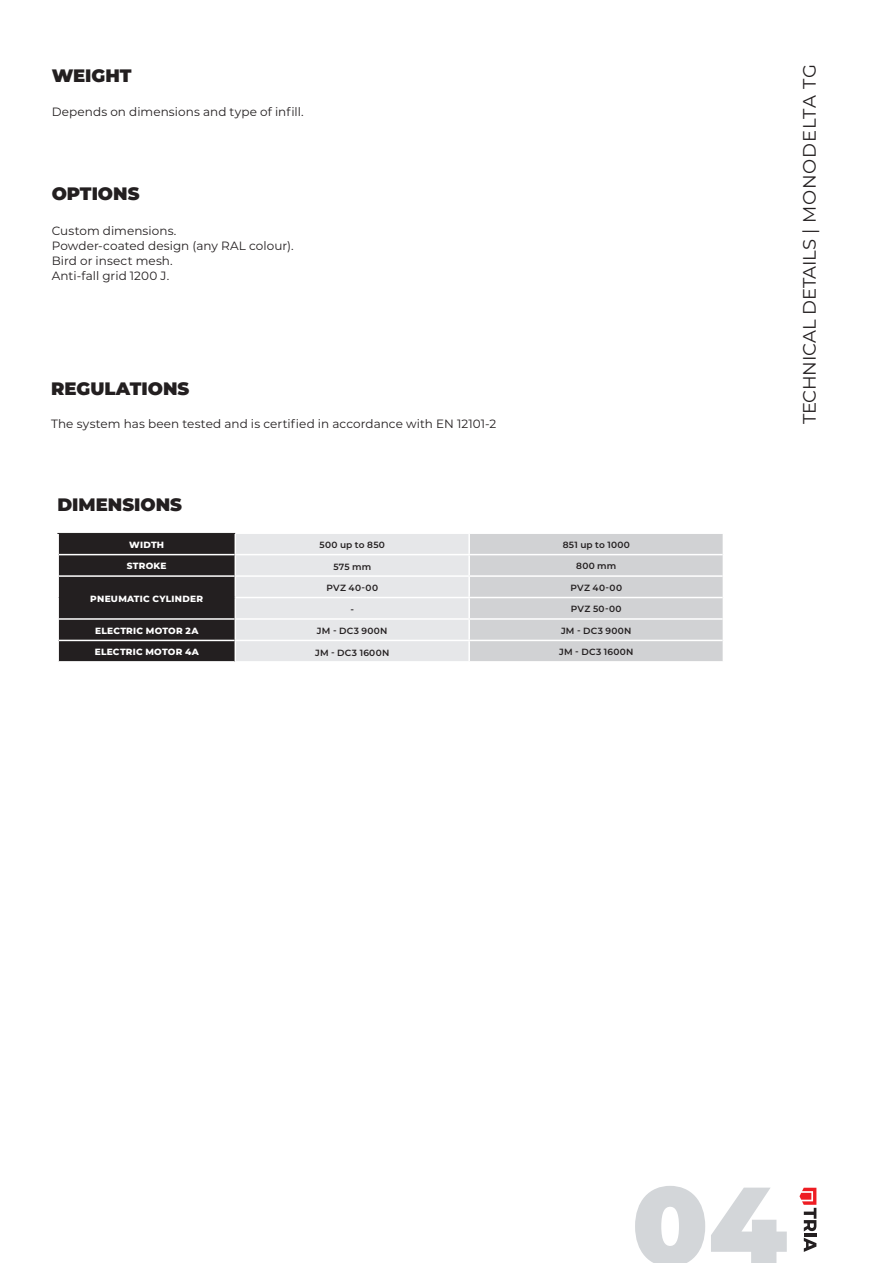
<style>
.page{position:relative;width:893px;height:1263px;background:#fff}
.page>*{position:absolute;margin:0;border:0;box-sizing:border-box;transform-origin:0 0}
.t1{font:900 110.7px "Montserrat";color:#d3d6d9}
.t2{font:900 18px "Montserrat";color:#231f20}
.t3{font:18px "Montserrat";letter-spacing:-.005em;color:#231f20}
.t4{font:12px "Montserrat";letter-spacing:.005em;color:#231f20}
.t5{font:600 9px "Montserrat";letter-spacing:.03em;color:#231f20}
.t6{font:800 9px "Montserrat";letter-spacing:.03em;color:#fff}
</style>
<div class="page">
<svg style="left:799px;top:1188px;width:17px;height:64px"></svg>
<svg style="left:58px;top:534px;width:665px;height:128px;background:#adadae"></svg>
<hr style="left:470px;top:554px;width:253px;height:1px;background:#fff">
<hr style="left:470px;top:575px;width:253px;height:2px;background:#fff">
<hr style="left:470px;top:597px;width:253px;height:1px;background:#fff">
<hr style="left:470px;top:618px;width:253px;height:2px;background:#fff">
<hr style="left:470px;top:640px;width:253px;height:1px;background:#fff">
<hr style="left:470px;top:661px;width:254px;height:2px;background:#fff">
<hr style="left:57px;top:533px;width:178px;height:1px;background:#231f20">
<p class="t2" style="left:52px;top:62px;width:81px">WEIGHT</p>
<p class="t4" style="left:52px;top:103px;width:254px">Depends on dimensions and type of infill.</p>
<p class="t2" style="left:52px;top:180px;width:89px">OPTIONS</p>
<p class="t4" style="left:52px;top:223px;width:126px">Custom dimensions.</p>
<p class="t4" style="left:52px;top:238px;width:243px">Powder-coated design (any RAL colour).</p>
<p class="t4" style="left:52px;top:253px;width:123px">Bird or insect mesh.</p>
<p class="t4" style="left:52px;top:268px;width:119px">Anti-fall grid 1200 J.</p>
<p class="t2" style="left:51px;top:375px;width:140px">REGULATIONS</p>
<p class="t4" style="left:51px;top:416px;width:447px">The system has been tested and is certified in accordance with EN 12101-2</p>
<p class="t2" style="left:57px;top:491px;width:126px">DIMENSIONS</p>
<p class="t6" style="left:129px;top:538px;width:36px">WIDTH</p>
<p class="t5" style="left:320px;top:539px;width:67px">500 up to 850</p>
<p class="t5" style="left:563px;top:539px;width:69px">851 up to 1000</p>
<p class="t6" style="left:127px;top:559px;width:41px">STROKE</p>
<p class="t5" style="left:333px;top:560px;width:39px">575 mm</p>
<p class="t5" style="left:576px;top:560px;width:42px">800 mm</p>
<p class="t6" style="left:90px;top:592px;width:114px">PNEUMATIC CYLINDER</p>
<p class="t5" style="left:326px;top:582px;width:53px">PVZ 40-00</p>
<p class="t5" style="left:570px;top:581px;width:53px">PVZ 40-00</p>
<p class="t5" style="left:350px;top:603px;width:5px">-</p>
<p class="t5" style="left:571px;top:603px;width:52px">PVZ 50-00</p>
<p class="t6" style="left:95px;top:624px;width:105px">ELECTRIC MOTOR 2A</p>
<p class="t5" style="left:317px;top:624px;width:72px">JM - DC3 900N</p>
<p class="t5" style="left:561px;top:624px;width:72px">JM - DC3 900N</p>
<p class="t6" style="left:95px;top:645px;width:106px">ELECTRIC MOTOR 4A</p>
<p class="t5" style="left:315px;top:646px;width:76px">JM - DC3 1600N</p>
<p class="t5" style="left:559px;top:645px;width:76px">JM - DC3 1600N</p>
<p class="t3" style="left:797px;top:424px;width:362px;rotate:-90deg">TECHNICAL DETAILS | MONODELTA TG</p>
<h1 class="t1" style="left:632px;top:1143px;width:157px">04</h1>
</div>
